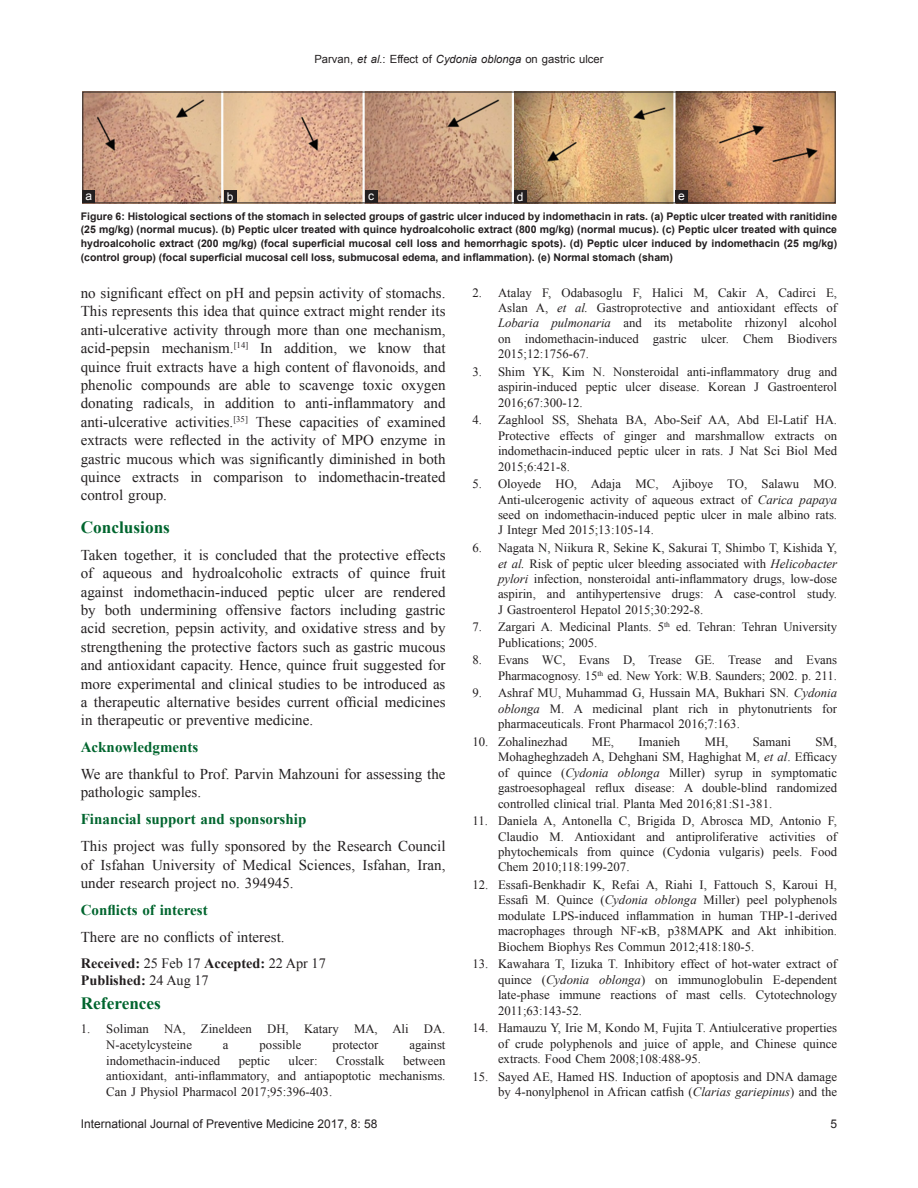
<style>
.page{position:relative;width:918px;height:1188px;background:#fff}
.page>*{position:absolute;margin:0;border:0;box-sizing:border-box;transform-origin:0 0}
.t1{font:700 17.25px "Times New Roman";color:#00652e}
.TX{font:15px/18.5px "Times New Roman";color:#231f20;text-align:justify}
.t2{font:700 15px "Times New Roman";color:#00652e}
.HIS{font:700 14.25px "Times New Roman";color:#231f20}
.REF{font:12.75px/15.5px "Times New Roman";color:#231f20;text-align:justify}
.t3{font:12px "Arial";color:#231f20}
.LABEL{font:12px "Arial";color:#fff}
.t4{font:11.25px "Arial";color:#231f20}
.FGC{font:700 10.5px/13.6px "Arial";color:#231f20;text-align:justify}
.s1{font-style:italic}
.s2{font-weight:400}
</style>
<div class="page">
<img style="left:85px;top:94px;width:748px;height:107px">
<div style="left:514px;top:190px;width:13px;height:13px;background:#231f20"></div>
<div style="left:365px;top:190px;width:13px;height:13px;background:#231f20"></div>
<div style="left:224px;top:190px;width:12px;height:13px;background:#231f20"></div>
<div style="left:83px;top:190px;width:12px;height:13px;background:#231f20"></div>
<div style="left:675px;top:190px;width:13px;height:13px;background:#231f20"></div>
<p class="t4" style="left:314px;top:51px;width:291px">Parvan, <span class="s1">et al.</span>: Effect of <span class="s1">Cydonia oblonga</span> on gastric ulcer</p>
<p class="LABEL" style="left:86px;top:188px;width:8px">a</p>
<p class="LABEL" style="left:227px;top:189px;width:8px">b</p>
<p class="LABEL" style="left:368px;top:188px;width:7px">c</p>
<p class="LABEL" style="left:517px;top:189px;width:8px">d</p>
<p class="LABEL" style="left:678px;top:188px;width:8px">e</p>
<p class="FGC" style="left:81px;top:210px;width:758px">Figure 6: Histological sections of the stomach in selected groups of gastric ulcer induced by indomethacin in rats. (a) Peptic ulcer treated with ranitidine (25 mg/kg) (normal mucus). (b) Peptic ulcer treated with quince hydroalcoholic extract (800 mg/kg) (normal mucus). (c) Peptic ulcer treated with quince hydroalcoholic extract (200 mg/kg) (focal superficial mucosal cell loss and hemorrhagic spots). (d) Peptic ulcer induced by indomethacin (25 mg/kg) (control group) (focal superficial mucosal cell loss, submucosal edema, and inflammation). (e) Normal stomach (sham)</p>
<p class="TX" style="left:81px;top:283px;width:366px">no significant effect on pH and pepsin activity of stomachs.<br>This represents this idea that quince extract might render its anti‑ulcerative activity through more than one mechanism, acid‑pepsin mechanism.<sup>[14]</sup> In addition, we know that quince fruit extracts have a high content of flavonoids, and phenolic compounds are able to scavenge toxic oxygen donating radicals, in addition to anti‑inflammatory and anti‑ulcerative activities.<sup>[35]</sup> These capacities of examined extracts were reflected in the activity of MPO enzyme in gastric mucous which was significantly diminished in both quince extracts in comparison to indomethacin‑treated control group.</p>
<h1 class="t1" style="left:81px;top:515px;width:91px">Conclusions</h1>
<p class="TX" style="left:81px;top:545px;width:366px">Taken together, it is concluded that the protective effects of aqueous and hydroalcoholic extracts of quince fruit against indomethacin‑induced peptic ulcer are rendered by both undermining offensive factors including gastric acid secretion, pepsin activity, and oxidative stress and by strengthening the protective factors such as gastric mucous and antioxidant capacity. Hence, quince fruit suggested for more experimental and clinical studies to be introduced as a therapeutic alternative besides current official medicines in therapeutic or preventive medicine.</p>
<h2 class="t2" style="left:81px;top:736px;width:119px">Acknowledgments</h2>
<p class="TX" style="left:81px;top:764px;width:366px">We are thankful to Prof. Parvin Mahzouni for assessing the pathologic samples.</p>
<h2 class="t2" style="left:81px;top:808px;width:227px">Financial support and sponsorship</h2>
<p class="TX" style="left:81px;top:836px;width:366px">This project was fully sponsored by the Research Council of Isfahan University of Medical Sciences, Isfahan, Iran, under research project no. 394945.</p>
<h2 class="t2" style="left:81px;top:899px;width:128px">Conflicts of interest</h2>
<p class="TX" style="left:81px;top:927px;width:205px">There are no conflicts of interest.</p>
<p class="HIS" style="left:81px;top:953px;width:246px">Received: <span class="s2">25 Feb 17</span> Accepted: <span class="s2">22 Apr 17</span></p>
<p class="HIS" style="left:81px;top:970px;width:129px">Published: <span class="s2">24 Aug 17</span></p>
<h1 class="t1" style="left:81px;top:991px;width:82px">References</h1>
<p class="REF" style="left:106px;top:1021px;width:341px;text-indent:-26px">1. Soliman NA, Zineldeen DH, Katary MA, Ali DA.<br>N‑acetylcysteine</p>
<p class="REF" style="left:223px;top:1037px;width:7px">a</p>
<p class="REF" style="left:260px;top:1037px;width:43px">possible</p>
<p class="REF" style="left:332px;top:1037px;width:48px">protector</p>
<p class="REF" style="left:409px;top:1037px;width:38px">against</p>
<p class="REF" style="left:106px;top:1052px;width:116px">indomethacin‑induced</p>
<p class="REF" style="left:239px;top:1052px;width:33px">peptic</p>
<p class="REF" style="left:289px;top:1052px;width:31px">ulcer:</p>
<p class="REF" style="left:336px;top:1052px;width:50px">Crosstalk</p>
<p class="REF" style="left:106px;top:1052px;width:341px;text-indent:297px">between antioxidant, anti‑inflammatory, and antiapoptotic mechanisms.<br>Can J Physiol Pharmacol 2017;95:396‑403.</p>
<p class="REF" style="left:498px;top:284px;width:341px;text-indent:-26px">2. Atalay F, Odabasoglu F, Halici M, Cakir A, Cadirci E, Aslan A, <span class="s1">et al.</span> Gastroprotective and antioxidant effects of <span class="s1">Lobaria pulmonaria</span> and its metabolite rhizonyl alcohol on indomethacin‑induced gastric ulcer. Chem Biodivers 2015;12:1756‑67.</p>
<p class="REF" style="left:498px;top:363px;width:341px;text-indent:-26px">3. Shim YK, Kim N. Nonsteroidal anti‑inflammatory drug and aspirin‑induced peptic ulcer disease. Korean J Gastroenterol 2016;67:300‑12.</p>
<p class="REF" style="left:498px;top:412px;width:341px;text-indent:-26px">4. Zaghlool SS, Shehata BA, Abo‑Seif AA, Abd El‑Latif HA.<br>Protective effects of ginger and marshmallow extracts on indomethacin‑induced peptic ulcer in rats. J Nat Sci Biol Med 2015;6:421‑8.</p>
<p class="REF" style="left:498px;top:476px;width:341px;text-indent:-26px">5. Oloyede HO, Adaja MC, Ajiboye TO, Salawu MO.<br>Anti‑ulcerogenic activity of aqueous extract of <span class="s1">Carica papaya </span>seed on indomethacin‑induced peptic ulcer in male albino rats.<br>J Integr Med 2015;13:105‑14.</p>
<p class="REF" style="left:498px;top:540px;width:341px;text-indent:-26px">6. Nagata N, Niikura R, Sekine K, Sakurai T, Shimbo T, Kishida Y, <span class="s1">et al.</span> Risk of peptic ulcer bleeding associated with <span class="s1">Helicobacter pylori</span> infection, nonsteroidal anti‑inflammatory drugs, low‑dose aspirin, and antihypertensive drugs: A case‑control study.<br>J Gastroenterol Hepatol 2015;30:292‑8.</p>
<p class="REF" style="left:498px;top:619px;width:341px;text-indent:-26px">7. Zargari A. Medicinal Plants. 5<sup>th</sup> ed. Tehran: Tehran University<br>Publications; 2005.</p>
<p class="REF" style="left:472px;top:652px;width:366px;text-align:right">8. Evans WC, Evans D, Trease GE. Trease and Evans<br>Pharmacognosy. 15<sup>th</sup> ed. New York: W.B. Saunders; 2002. p. 211.</p>
<p class="REF" style="left:498px;top:685px;width:341px;text-indent:-26px">9. Ashraf MU, Muhammad G, Hussain MA, Bukhari SN. <span class="s1">Cydonia oblonga</span> M. A medicinal plant rich in phytonutrients for pharmaceuticals. Front Pharmacol 2016;7:163.</p>
<p class="REF" style="left:472px;top:733px;width:96px">10. Zohalinezhad</p>
<p class="REF" style="left:592px;top:733px;width:24px">ME,</p>
<p class="REF" style="left:639px;top:733px;width:43px">Imanieh</p>
<p class="REF" style="left:705px;top:733px;width:25px">MH,</p>
<p class="REF" style="left:753px;top:733px;width:40px">Samani</p>
<p class="REF" style="left:498px;top:733px;width:341px;text-indent:318px">SM, Mohagheghzadeh A, Dehghani SM, Haghighat M, <span class="s1">et al</span>. Efficacy of quince (<span class="s1">Cydonia oblonga</span> Miller) syrup in symptomatic gastroesophageal reflux disease: A double‑blind randomized controlled clinical trial. Planta Med 2016;81:S1‑381.</p>
<p class="REF" style="left:498px;top:813px;width:341px;text-indent:-26px">11. Daniela A, Antonella C, Brigida D, Abrosca MD, Antonio F, Claudio M. Antioxidant and antiproliferative activities of phytochemicals from quince (Cydonia vulgaris) peels. Food Chem 2010;118:199‑207.</p>
<p class="REF" style="left:498px;top:877px;width:341px;text-indent:-26px">12. Essafi‑Benkhadir K, Refai A, Riahi I, Fattouch S, Karoui H, Essafi M. Quince (<span class="s1">Cydonia oblonga</span> Miller) peel polyphenols modulate LPS‑induced inflammation in human THP‑1‑derived macrophages through NF‑ B, p38MAPK and Akt inhibition.<br>Biochem Biophys Res Commun 2012;418:180‑5.</p>
<p class="REF" style="left:498px;top:956px;width:341px;text-indent:-26px">13. Kawahara T, Iizuka T. Inhibitory effect of hot‑water extract of quince (<span class="s1">Cydonia oblonga</span>) on immunoglobulin E‑dependent late‑phase immune reactions of mast cells. Cytotechnology 2011;63:143‑52.</p>
<p class="REF" style="left:498px;top:1020px;width:341px;text-indent:-26px">14. Hamauzu Y, Irie M, Kondo M, Fujita T. Antiulcerative properties of crude polyphenols and juice of apple, and Chinese quince extracts. Food Chem 2008;108:488‑95.</p>
<p class="REF" style="left:472px;top:1068px;width:366px;text-align:right">15. Sayed AE, Hamed HS. Induction of apoptosis and DNA damage by 4‑nonylphenol in African catfish (<span class="s1">Clarias gariepinus</span>) and the</p>
<p class="t3" style="left:81px;top:1116px;width:298px">International Journal of Preventive Medicine 2017, 8: 58</p>
<p class="t3" style="left:830px;top:1116px;width:8px">5</p>
</div>
